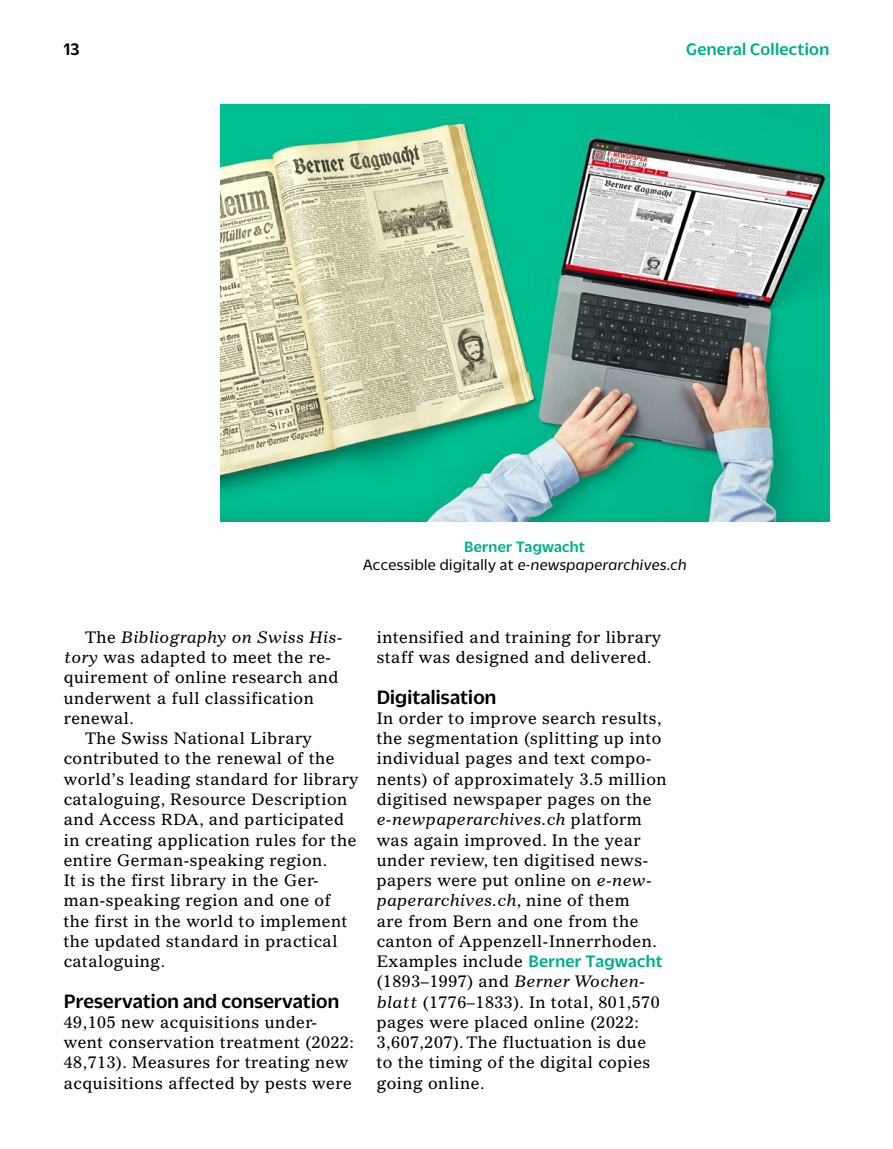
<style>
.page{position:relative;width:893px;height:1149px;background:#fff}
.page>*{position:absolute;margin:0;border:0;box-sizing:border-box;transform-origin:0 0}
._5_Untertitel{font:500 21px "Duplicate Sans";letter-spacing:.01em;color:#000}
.t1{font:500 18px "Duplicate Sans";letter-spacing:.02em;color:#00b085}
.t2{font:500 18px "Duplicate Sans";color:#000}
._6_1_Text_oE{font:16.2px/20.2px "Gazette LT Std";letter-spacing:.03em;color:#000}
._6_2_Text{font:16.2px/20.2px "Gazette LT Std";letter-spacing:.03em;color:#000}
._7_BU{font:italic 16.2px "Duplicate Sans";letter-spacing:.03em;color:#000}
._7_BU-2{font:500 16.2px "Duplicate Sans";letter-spacing:.02em;color:#00b085}
.s1{font-style:normal}
.s2{font-style:italic}
.s3{font-size:15.75px}
.s4{font-family:"Duplicate Sans";font-weight:500;font-size:18px;color:#00b085}
</style>
<div class="page">
<img style="left:220px;top:104px;width:609px;height:417px">
<p class="t2" style="left:64px;top:37px;width:17px">13</p>
<p class="t1" style="left:686px;top:37px;width:144px">General Collection</p>
<p class="_7_BU-2" style="left:464px;top:536px;width:122px">Berner Tagwacht</p>
<p class="_7_BU" style="left:363px;top:554px;width:325px"><span class="s1">Accessible digitally at</span> e-newspaperarchives.ch</p>
<p class="_6_2_Text" style="left:64px;top:626px;width:280px;text-indent:21px">The <span class="s2">Bibliography on Swiss His&shy;tory</span> was adapted to meet the re&shy;quirement of online research and underwent a full classification renewal.</p>
<p class="_6_2_Text" style="left:64px;top:728px;width:297px;text-indent:21px">The Swiss National Library contributed to the renewal of the world’s leading standard for library cataloguing, Resource Description and Access <span class="s3">RDA</span>, and participated in creating application rules for the entire German-speaking region.<br>It is the first library in the Ger&shy;man-speaking region and one of the first in the world to implement the updated standard in practical cataloguing.</p>
<h3 class="_5_Untertitel" style="left:64px;top:986px;width:277px">Preservation and conservation</h3>
<p class="_6_1_Text_oE" style="left:64px;top:1011px;width:292px">49,105 new acquisitions under&shy;went conservation treatment (2022:<br>48,713). Measures for treating new acquisitions affected by pests were</p>
<p class="_6_1_Text_oE" style="left:377px;top:626px;width:286px">intensified and training for library staff was designed and delivered.</p>
<h3 class="_5_Untertitel" style="left:377px;top:682px;width:121px">Digitalisation</h3>
<p class="_6_1_Text_oE" style="left:377px;top:707px;width:291px">In order to improve search results, the segmentation (splitting up into individual pages and text compo&shy;nents) of approximately 3.5 million digitised newspaper pages on the <span class="s2">e-newpaperarchives.ch</span> platform was again improved. In the year under review, ten digitised news&shy;papers were put online on <span class="s2">e-new&shy;paperarchives.ch</span>, nine of them<br>are from Bern and one from the canton of Appenzell-Innerrhoden.<br>Examples include <span class="s4">Berner Tagwacht </span>(1893–1997) and <span class="s2">Berner Wochen&shy;blatt</span> (1776–1833). In total, 801,570 pages were placed online (2022:<br>3,607,207). The fluctuation is due<br>to the timing of the digital copies going online.</p>
</div>
